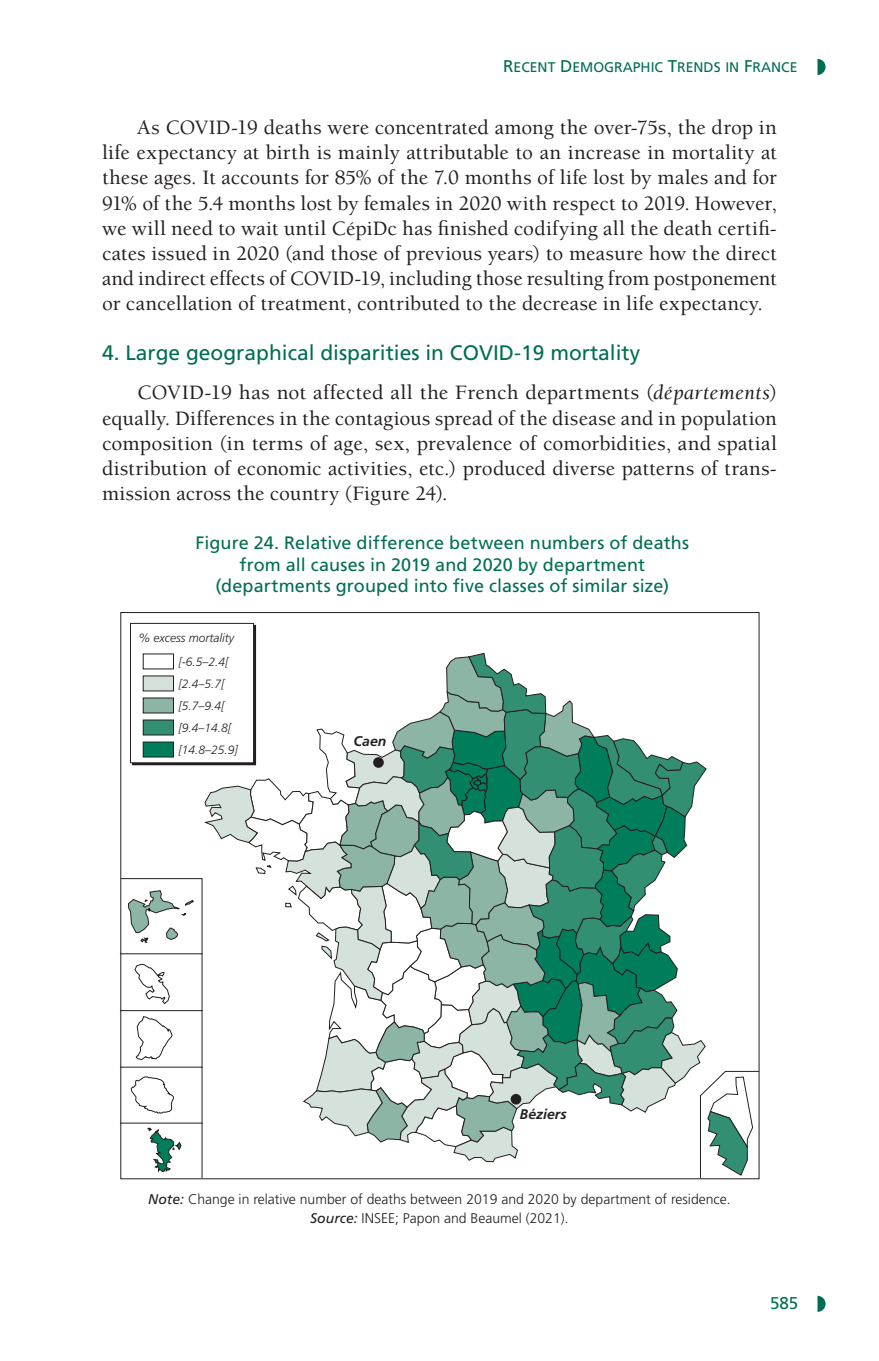
<style>
.page{position:relative;width:879px;height:1361px;background:#fff}
.page>*{position:absolute;margin:0;border:0;box-sizing:border-box;transform-origin:0 0}
.t1{font:500 21px/25.2px "Berkeley Std";letter-spacing:.01em;color:#231f20;text-align:justify}
.t2{font:21px "Frutiger LT Std";color:#006e52}
.t3{font:18px/21.6px "Frutiger LT Std";letter-spacing:.005em;color:#006e52;text-align:center}
.t4{font:17px "Frutiger LT Std Roman SC820";color:#006e52}
.t5{font:300 14px/19.6px "Frutiger LT Std";color:#231f20;text-align:center}
.t6{font:14px "Frutiger LT Std Roman SC820";color:#006e52}
.t7{font:italic 700 14px "Frutiger LT Std";color:#231f20}
.t8{font:italic 300 12px/22px "Frutiger LT Std";color:#231f20}
.s1{font-size:17px}
.s2{font-weight:400;font-style:italic}
</style>
<div class="page">
<svg style="left:817px;top:59px;width:8px;height:16px"></svg>
<svg style="left:817px;top:1295px;width:8px;height:17px"></svg>
<div style="left:130px;top:623px;width:124px;height:140px;border:1px solid #231f20"></div>
<svg style="left:120px;top:652px;width:639px;height:527px"></svg>
<hr style="left:120px;top:953px;width:83px;height:1px;background:#231f20">
<div style="left:143px;top:654px;width:30px;height:15px;background:#fff"></div>
<div style="left:143px;top:676px;width:30px;height:15px;background:#d4e2db"></div>
<div style="left:143px;top:675px;width:31px;height:16px;border:1px solid #231f20"></div>
<div style="left:143px;top:698px;width:30px;height:15px;background:#8cb5a5"></div>
<div style="left:143px;top:698px;width:31px;height:15px;border:1px solid #231f20"></div>
<div style="left:143px;top:720px;width:30px;height:15px;background:#328f73"></div>
<div style="left:143px;top:720px;width:31px;height:15px;border:1px solid #231f20"></div>
<div style="left:143px;top:742px;width:30px;height:15px;background:#007e5b"></div>
<div style="left:143px;top:742px;width:31px;height:15px;border:1px solid #231f20"></div>
<div style="left:373px;top:757px;width:11px;height:11px;background:#231f20;border-radius:50%"></div>
<div style="left:511px;top:1094px;width:10px;height:10px;background:#231f20;border-radius:50%"></div>
<p class="t6" style="left:503px;top:59px;width:296px"><span class="s1">R</span>ECENT <span class="s1">D</span>EMOGRAPHIC <span class="s1">T</span>RENDS IN <span class="s1">F</span>RANCE</p>
<p class="t1" style="left:102px;top:115px;width:676px;text-indent:35px">As COVID-19 deaths were concentrated among the over-75s, the drop in life expectancy at birth is mainly attributable to an increase in mortality at these ages. It accounts for 85% of the 7.0 months of life lost by males and for 91% of the 5.4 months lost by females in 2020 with respect to 2019. However, we will need to wait until CépiDc has finished codifying all the death certifi&shy;cates issued in 2020 (and those of previous years) to measure how the direct and indirect effects of COVID-19, including those resulting from postponement or cancellation of treatment, contributed to the decrease in life expectancy.</p>
<p class="t2" style="left:102px;top:340px;width:539px">4. Large geographical disparities in COVID-19 mortality</p>
<p class="t1" style="left:102px;top:380px;width:676px;text-indent:35px">COVID-19 has not affected all the French departments (<span class="s2">départements</span>) equally. Differences in the contagious spread of the disease and in population composition (in terms of age, sex, prevalence of comorbidities, and spatial distribution of economic activities, etc.) produced diverse patterns of trans&shy;mission across the country (Figure 24).</p>
<p class="t3" style="left:195px;top:532px;width:495px">Figure 24. Relative difference between numbers of deaths from all causes in 2019 and 2020 by department (departments grouped into five classes of similar size)</p>
<p class="t8" style="left:139px;top:627px;width:97px">% excess mortality</p>
<p class="t8" style="left:178px;top:650px;width:61px">[-6.5–2.4[ [2.4–5.7[ [5.7–9.4[ [9.4–14.8[ [14.8–25.9]</p>
<p class="t7" style="left:354px;top:733px;width:34px">Caen</p>
<p class="t7" style="left:520px;top:1106px;width:48px">Béziers</p>
<p class="t5" style="left:148px;top:1189px;width:584px"><span class="s2">Note:</span> Change in relative number of deaths between 2019 and 2020 by department of residence.<br><span class="s2">Source:</span> INSEE; Papon and Beaumel (2021).</p>
<p class="t4" style="left:770px;top:1292px;width:30px">585</p>
</div>
